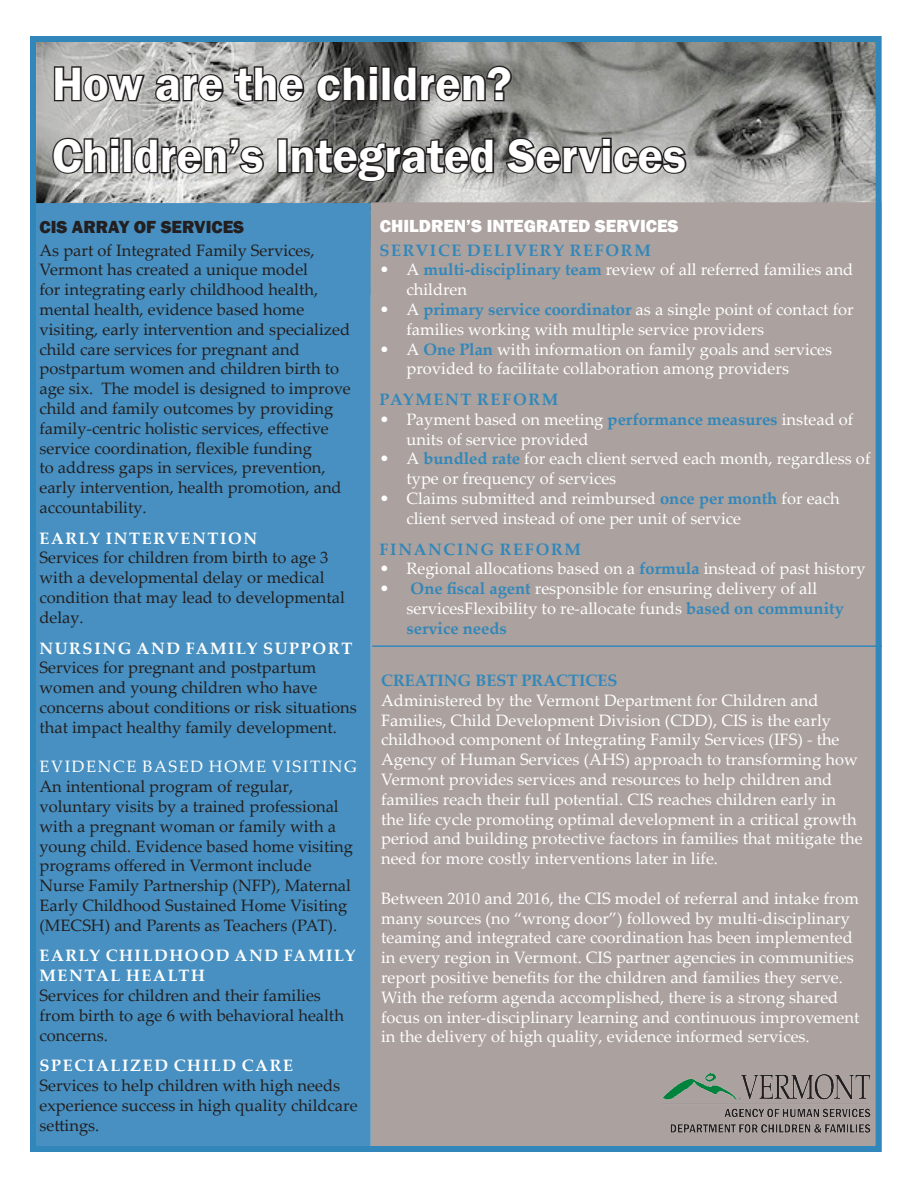
<style>
.page{position:relative;width:918px;height:1188px;background:#fff}
.page>*{position:absolute;margin:0;border:0;box-sizing:border-box;transform-origin:0 0}
.t1{font:600 48px/72px "Franklin Gothic";color:#fff}
.t2{font:800 18px "Franklin Gothic";color:#fff}
.t3{font:800 18px "Franklin Gothic";color:#231f20}
.t4{font:16.5px/19.8px "Palatino Linotype";color:#fff}
.t5{font:16.5px/19.8px "Palatino Linotype";color:#231f20}
.t6{font:700 16.5px "Palatino Linotype";letter-spacing:.1em;color:#3287ba}
.s1{font-weight:700;color:#3287ba}
.s2{font-weight:700;color:#fff}
.s3{color:#fff}
</style>
<div class="page">
<img style="left:37px;top:43px;width:838px;height:160px">
<div style="left:36px;top:203px;width:335px;height:949px;background:#4790c1;border:2px solid #4790c1"></div>
<div style="left:371px;top:202px;width:511px;height:950px;background:#aba19e"></div>
<img style="left:663px;top:1074px;width:208px;height:59px">
<svg style="left:52px;top:65px;width:95px;height:38px;background:#868483"></svg>
<svg style="left:153px;top:72px;width:73px;height:32px;background:#7d7c7b"></svg>
<svg style="left:233px;top:65px;width:74px;height:39px;background:#7d7b7a"></svg>
<svg style="left:315px;top:64px;width:65px;height:39px;background:#3f3e3d"></svg>
<div style="left:381px;top:66px;width:10px;height:35px;border:3px solid #231f20"></div>
<svg style="left:391px;top:64px;width:122px;height:40px;background:#5c5b59"></svg>
<svg style="left:51px;top:136px;width:70px;height:39px;background:#7a7978"></svg>
<div style="left:123px;top:138px;width:10px;height:35px;border:3px solid #231f20"></div>
<svg style="left:132px;top:137px;width:134px;height:39px;background:#888786"></svg>
<div style="left:277px;top:138px;width:11px;height:35px;border:3px solid #231f20"></div>
<svg style="left:289px;top:137px;width:207px;height:47px;background:#646361"></svg>
<svg style="left:504px;top:136px;width:184px;height:40px;background:#7a7877"></svg>
<div style="left:30px;top:36px;width:852px;height:1116px;border:6px solid #3287ba"></div>
<hr style="left:372px;top:645px;width:510px;height:2px;background:#3287ba">
<p class="t1" style="left:52px;top:48px;width:635px">How are the children?<br>Children’s Integrated Services</p>
<p class="t3" style="left:39px;top:215px;width:206px">CIS ARRAY OF SERVICES</p>
<p class="t2" style="left:380px;top:215px;width:300px">CHILDREN’S INTEGRATED SERVICES</p>
<p class="t6" style="left:380px;top:238px;width:273px">SERVICE DELIVERY REFORM</p>
<p class="t4" style="left:406px;top:259px;width:448px;text-indent:-27px">• A <span class="s1">multi-disciplinary team</span> review of all referred families and children</p>
<p class="t4" style="left:406px;top:299px;width:449px;text-indent:-27px">• A <span class="s1">primary service coordinator</span> as a single point of contact for families working with multiple service providers</p>
<p class="t4" style="left:406px;top:339px;width:427px;text-indent:-27px">• A <span class="s1">One Plan</span> with information on family goals and services provided to facilitate collaboration among providers</p>
<p class="t6" style="left:380px;top:388px;width:180px">PAYMENT REFORM</p>
<p class="t4" style="left:406px;top:409px;width:448px;text-indent:-27px">• Payment based on meeting <span class="s1">performance measures</span> instead of units of service provided</p>
<p class="t4" style="left:406px;top:448px;width:466px;text-indent:-27px">• A <span class="s1">bundled rate</span> for each client served each month, regardless of type or frequency of services</p>
<p class="t4" style="left:406px;top:488px;width:435px;text-indent:-27px">• Claims submitted and reimbursed <span class="s1">once per month</span> for each client served instead of one per unit of service</p>
<p class="t6" style="left:380px;top:537px;width:203px">FINANCING REFORM</p>
<p class="t4" style="left:380px;top:558px;width:488px">• Regional allocations based on a <span class="s1">formula</span> instead of past history</p>
<p class="t4" style="left:406px;top:578px;width:439px;text-indent:-27px">• <span class="s1">One fiscal agent</span> responsible for ensuring delivery of all servicesFlexibility to re-allocate funds <span class="s1">based on community service needs</span></p>
<p class="t4" style="left:381px;top:670px;width:483px"><span class="s1">CREATING BEST PRACTICES<br></span>Administered by the Vermont Department for Children and Families, Child Development Division (CDD), CIS is the early childhood component of Integrating Family Services (IFS) - the Agency of Human Services (AHS) approach to transforming how Vermont provides services and resources to help children and families reach their full potential. CIS reaches children early in the life cycle promoting optimal development in a critical growth period and building protective factors in families that mitigate the need for more costly interventions later in life.</p>
<p class="t4" style="left:381px;top:888px;width:480px">Between 2010 and 2016, the CIS model of referral and intake from many sources (no “wrong door”) followed by multi-disciplinary teaming and integrated care coordination has been implemented in every region in Vermont. CIS partner agencies in communities report positive benefits for the children and families they serve.<br>With the reform agenda accomplished, there is a strong shared focus on inter-disciplinary learning and continuous improvement in the delivery of high quality, evidence informed services.</p>
<p class="t5" style="left:39px;top:240px;width:313px">As part of Integrated Family Services, Vermont has created a unique model<br>for integrating early childhood health, mental health, evidence based home visiting, early intervention and specialized child care services for pregnant and postpartum women and children birth to age six. The model is designed to improve child and family outcomes by providing family-centric holistic services, effective service coordination, flexible funding<br>to address gaps in services, prevention, early intervention, health promotion, and accountability.</p>
<p class="t5" style="left:39px;top:528px;width:307px"><span class="s2">EARLY INTERVENTION<br></span>Services for children from birth to age 3 with a developmental delay or medical condition that may lead to developmental delay.</p>
<p class="t5" style="left:39px;top:637px;width:319px"><span class="s2">NURSING AND FAMILY SUPPORT </span>Services for pregnant and postpartum women and young children who have concerns about conditions or risk situations that impact healthy family development.</p>
<p class="t5" style="left:39px;top:756px;width:319px"><span class="s3">EVIDENCE BASED HOME VISITING </span>An intentional program of regular, voluntary visits by a trained professional with a pregnant woman or family with a young child. Evidence based home visiting programs offered in Vermont include Nurse Family Partnership (NFP), Maternal Early Childhood Sustained Home Visiting (MECSH) and Parents as Teachers (PAT).</p>
<p class="t5" style="left:39px;top:945px;width:317px"><span class="s2">EARLY CHILDHOOD AND FAMILY<br>MENTAL HEALTH<br></span>Services for children and their families from birth to age 6 with behavioral health concerns.</p>
<p class="t5" style="left:39px;top:1055px;width:320px"><span class="s2">SPECIALIZED CHILD CARE<br></span>Services to help children with high needs experience success in high quality childcare settings.</p>
</div>
